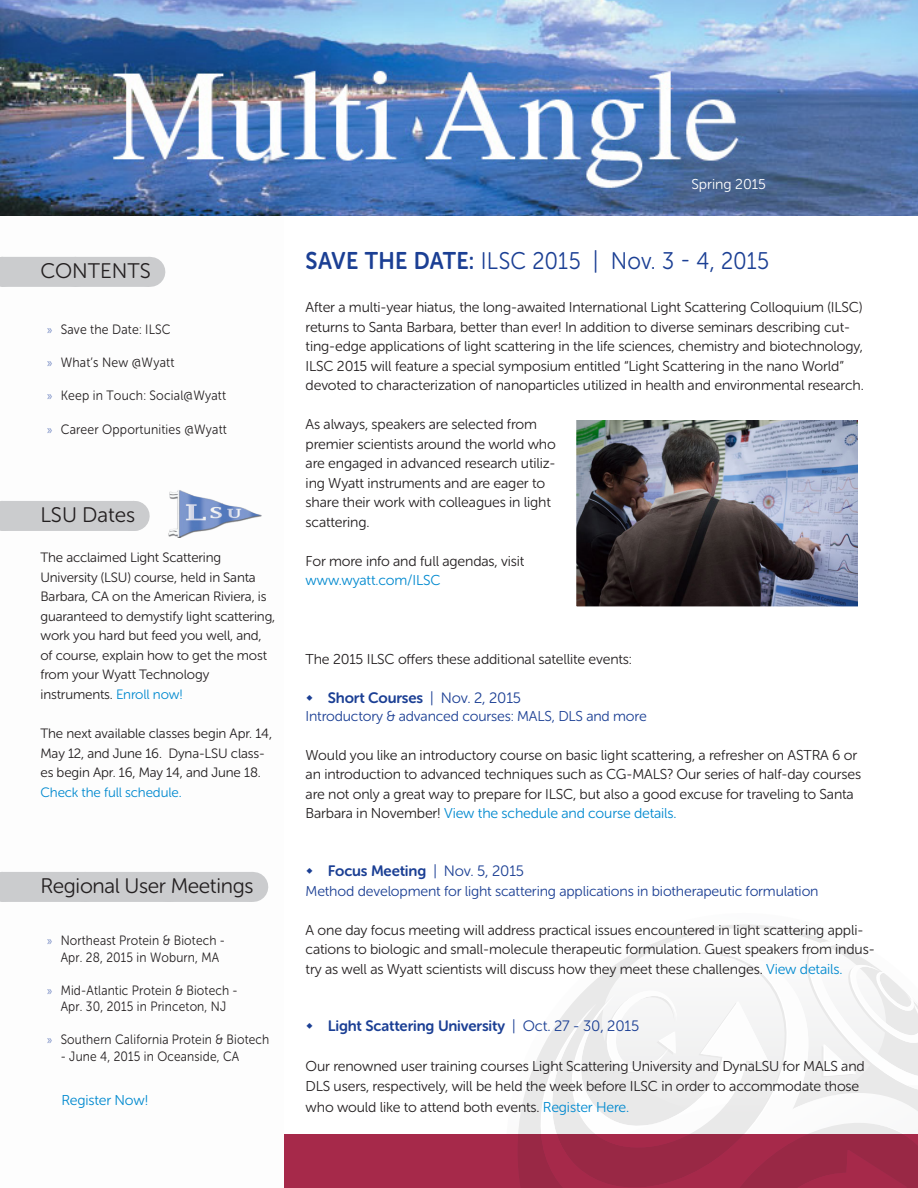
<style>
.page{position:relative;width:918px;height:1188px;background:#fff}
.page>*{position:absolute;margin:0;border:0;box-sizing:border-box;transform-origin:0 0}
.Featured_Section_Hea{font:24px "Museo Sans Rounded 300";letter-spacing:.01em;color:#1b3f94;scale:.92 1}
.TOC_Heading{font:21px "Museo Sans Rounded 300";letter-spacing:-.015em;color:#231f20}
.Toc_Body{font:15px "Museo Sans Rounded 700";letter-spacing:-.01em;color:#1b3f94}
.Toc_Body-2{font:14.25px/19.5px "Museo Sans Rounded 300";letter-spacing:-.01em;color:#231f20}
.Toc_Body-3{font:14.25px "Museo Sans Rounded 300";letter-spacing:-.01em;color:#1b3f94}
.Toc_Body-4{font:14.25px "Museo Sans Rounded 300";letter-spacing:-.01em;color:#0089cf}
.t1{font:14.25px "Museo Sans Rounded 300";color:#fff}
.Toc_Body-5{font:13.5px/19.5px "Museo Sans Rounded 300";letter-spacing:-.01em;color:#231f20}
.Toc_Body-6{font:13.5px/16.5px "Museo Sans Rounded 300";letter-spacing:.015em;color:#231f20;text-align:center;scale:.9 1}
.Toc_Body-7{font:13.5px "Museo Sans Rounded 300";letter-spacing:.015em;color:#231f20;scale:.92 1}
.s1{font-family:"Myriad Pro";color:#768bc4}
.s2{color:#0089cf}
.s3{font-family:"Museo Sans Rounded 700"}
.s4{font-family:"Museo Sans Rounded 300"}
</style>
<div class="page">
<div style="left:0;top:1134px;width:918px;height:54px;background:#a6294a"></div>
<div style="left:0;top:216px;width:284px;height:972px;background:#fdfdfd"></div>
<div style="left:2px;top:257px;width:147px;height:30px;background:#cbccce"></div>
<hr style="left:149px;top:257px;width:1px;height:30px;background:#cbccce">
<div style="left:2px;top:501px;width:132px;height:30px;background:#cbccce"></div>
<hr style="left:134px;top:501px;width:1px;height:30px;background:#cbccce">
<div style="left:2px;top:872px;width:250px;height:30px;background:#cbccce"></div>
<hr style="left:252px;top:872px;width:1px;height:30px;background:#cbccce">
<img style="left:168px;top:490px;width:94px;height:48px">
<svg style="left:524px;top:941px;width:394px;height:247px"></svg>
<img style="left:0;top:0;width:918px;height:216px">
<img style="left:576px;top:420px;width:282px;height:187px">
<p class="TOC_Heading" style="left:40px;top:260px;width:112px">CONTENTS</p>
<p class="Toc_Body-7" style="left:47px;top:323px;width:136px"><span class="s1">»</span> Save the Date: ILSC</p>
<p class="Toc_Body-7" style="left:47px;top:356px;width:140px"><span class="s1">»</span> What’s New @Wyatt</p>
<p class="Toc_Body-7" style="left:47px;top:389px;width:196px"><span class="s1">»</span> Keep in Touch: Social@Wyatt</p>
<p class="Toc_Body-7" style="left:47px;top:422px;width:197px"><span class="s1">»</span> Career Opportunities @Wyatt</p>
<p class="TOC_Heading" style="left:40px;top:504px;width:96px">LSU Dates</p>
<p class="Toc_Body-5" style="left:40px;top:548px;width:236px">The acclaimed Light Scattering University (LSU) course, held in Santa Barbara, CA on the American Riviera, is guaranteed to demystify light scattering, work you hard but feed you well, and, of course, explain how to get the most from your Wyatt Technology instruments. <span class="s2">Enroll now!</span></p>
<p class="Toc_Body-5" style="left:40px;top:724px;width:233px">The next available classes begin Apr. 14, May 12, and June 16. Dyna-LSU class&shy;es begin Apr. 16, May 14, and June 18.<br><span class="s2">Check the full schedule.</span></p>
<p class="TOC_Heading" style="left:40px;top:875px;width:214px">Regional User Meetings</p>
<p class="Toc_Body-6" style="left:47px;top:932px;width:199px"><span class="s1">»</span> Northeast Protein &amp; Biotech -<br>Apr. 28, 2015 in Woburn, MA</p>
<p class="Toc_Body-6" style="left:47px;top:982px;width:213px"><span class="s1">»</span> Mid-Atlantic Protein &amp; Biotech -<br>Apr. 30, 2015 in Princeton, NJ</p>
<p class="Toc_Body-6" style="left:47px;top:1031px;width:248px"><span class="s1">»</span> Southern California Protein &amp; Biotech</p>
<p class="Toc_Body-6" style="left:61px;top:1048px;width:200px">- June 4, 2015 in Oceanside, CA</p>
<p class="Toc_Body-4" style="left:62px;top:1092px;width:88px">Register Now!</p>
<p class="t1" style="left:692px;top:177px;width:76px">Spring 2015</p>
<p class="Featured_Section_Hea" style="left:306px;top:247px;width:506px"><span class="s3">SAVE THE DATE:</span> ILSC 2015 | Nov. 3 - 4, 2015</p>
<p class="Toc_Body-2" style="left:306px;top:298px;width:560px">After a multi-year hiatus, the long-awaited International Light Scattering Colloquium (ILSC) returns to Santa Barbara, better than ever! In addition to diverse seminars describing cut&shy;ting-edge applications of light scattering in the life sciences, chemistry and biotechnology, ILSC 2015 will feature a special symposium entitled “Light Scattering in the nano World” devoted to characterization of nanoparticles utilized in health and environmental research.</p>
<p class="Toc_Body-2" style="left:306px;top:415px;width:252px">As always, speakers are selected from premier scientists around the world who are engaged in advanced research utiliz&shy;ing Wyatt instruments and are eager to share their work with colleagues in light scattering.</p>
<p class="Toc_Body-2" style="left:306px;top:551px;width:220px">For more info and full agendas, visit <span class="s2">www.wyatt.com/ILSC</span></p>
<p class="Toc_Body-2" style="left:306px;top:649px;width:328px">The 2015 ILSC offers these additional satellite events:</p>
<p class="Toc_Body" style="left:328px;top:689px;width:195px">Short Courses <span class="s4">| Nov. 2, 2015</span></p>
<p class="Toc_Body-3" style="left:306px;top:708px;width:343px">Introductory &amp; advanced courses: MALS, DLS and more</p>
<p class="Toc_Body-2" style="left:306px;top:745px;width:557px">Would you like an introductory course on basic light scattering, a refresher on ASTRA 6 or an introduction to advanced techniques such as CG-MALS? Our series of half-day courses are not only a great way to prepare for ILSC, but also a good excuse for traveling to Santa Barbara in November! <span class="s2">View the schedule and course details.</span></p>
<p class="Toc_Body" style="left:328px;top:863px;width:198px">Focus Meeting <span class="s4">| Nov. 5, 2015</span></p>
<p class="Toc_Body-3" style="left:306px;top:883px;width:514px">Method development for light scattering applications in biotherapeutic formulation</p>
<p class="Toc_Body-2" style="left:306px;top:920px;width:571px">A one day focus meeting will address practical issues encountered in light scattering appli&shy;cations to biologic and small-molecule therapeutic formulation. Guest speakers from indus&shy;try as well as Wyatt scientists will discuss how they meet these challenges. <span class="s2">View details.</span></p>
<p class="Toc_Body" style="left:328px;top:1018px;width:313px">Light Scattering University <span class="s4">| Oct. 27 - 30, 2015</span></p>
<p class="Toc_Body-2" style="left:306px;top:1057px;width:561px">Our renowned user training courses Light Scattering University and DynaLSU for MALS and<br>DLS users, respectively, will be held the week before ILSC in order to accommodate those</p>
<p class="Toc_Body-2" style="left:306px;top:1097px;width:325px">who would like to attend both events. <span class="s2">Register Here.</span></p>
</div>
